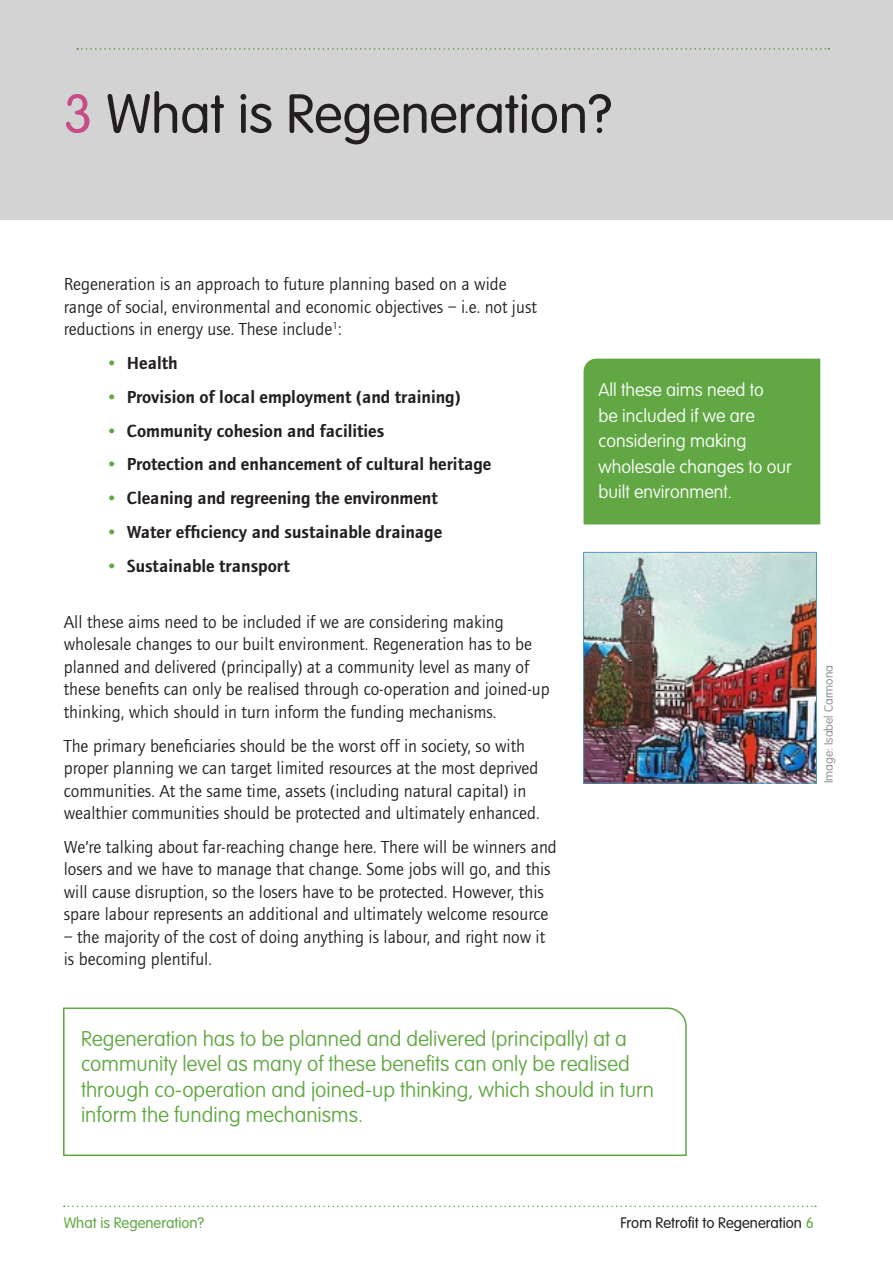
<style>
.page{position:relative;width:893px;height:1263px;background:#fff}
.page>*{position:absolute;margin:0;border:0;box-sizing:border-box;transform-origin:0 0}
.Chapter_Head{font:300 54px "VAG Rounded";color:#231f20}
.VAG_boxed_out{font:100 21px/25.5px "VAG Rounded";color:#61a844}
.Body_Copy_12pt{font:18px/22.5px "Foundry Journal";color:#231f20}
._12_with_half_line{font:600 18px "Foundry Journal";color:#231f20}
.VAG_boxed_out-2{font:100 18px/25.5px "VAG Rounded";color:#fff}
.t1{font:300 15px "VAG Rounded";color:#231f20}
.t2{font:300 15px "VAG Rounded";color:#61a844}
.Picture_Caption{font:300 12px "VAG Rounded";color:#939598}
.s1{color:#ef59a1}
.s2{color:#61a844}
</style>
<div class="page">
<svg style="left:64px;top:1205px;width:752px;height:2px"></svg>
<div style="left:584px;top:359px;width:236px;height:165px;background:#61a844"></div>
<div style="left:0;top:0;width:893px;height:220px;background:#d3d3d3"></div>
<img style="left:585px;top:554px;width:230px;height:227px">
<div style="left:583px;top:552px;width:234px;height:231px;border:1px solid #5698c1"></div>
<svg style="left:63px;top:1007px;width:624px;height:149px"></svg>
<p class="Chapter_Head" style="left:64px;top:83px;width:550px"><span class="s1">3</span> What is Regeneration?</p>
<p class="Body_Copy_12pt" style="left:64px;top:273px;width:475px">Regeneration is an approach to future planning based on a wide range of social, environmental and economic objectives – i.e. not just reductions in energy use. These include<sup>1</sup>:</p>
<p class="_12_with_half_line" style="left:106px;top:353px;width:73px"><span class="s2">•</span> Health</p>
<p class="_12_with_half_line" style="left:106px;top:386px;width:357px"><span class="s2">•</span> Provision of local employment (and training)</p>
<p class="_12_with_half_line" style="left:106px;top:420px;width:280px"><span class="s2">•</span> Community cohesion and facilities</p>
<p class="_12_with_half_line" style="left:106px;top:454px;width:387px"><span class="s2">•</span> Protection and enhancement of cultural heritage</p>
<p class="_12_with_half_line" style="left:106px;top:488px;width:334px"><span class="s2">•</span> Cleaning and regreening the environment</p>
<p class="_12_with_half_line" style="left:106px;top:521px;width:338px"><span class="s2">•</span> Water efficiency and sustainable drainage</p>
<p class="_12_with_half_line" style="left:106px;top:555px;width:186px"><span class="s2">•</span> Sustainable transport</p>
<p class="Body_Copy_12pt" style="left:64px;top:611px;width:487px">All these aims need to be included if we are considering making wholesale changes to our built environment. Regeneration has to be planned and delivered (principally) at a community level as many of these benefits can only be realised through co-operation and joined-up thinking, which should in turn inform the funding mechanisms.</p>
<p class="Body_Copy_12pt" style="left:64px;top:735px;width:477px">The primary beneficiaries should be the worst off in society, so with proper planning we can target limited resources at the most deprived communities. At the same time, assets (including natural capital) in wealthier communities should be protected and ultimately enhanced.</p>
<p class="Body_Copy_12pt" style="left:64px;top:836px;width:495px">We’re talking about far-reaching change here. There will be winners and losers and we have to manage that change. Some jobs will go, and this will cause disruption, so the losers have to be protected. However, this spare labour represents an additional and ultimately welcome resource</p>
<p class="Body_Copy_12pt" style="left:64px;top:926px;width:483px">– the majority of the cost of doing anything is labour, and right now it is becoming plentiful.</p>
<p class="VAG_boxed_out-2" style="left:599px;top:378px;width:195px">All these aims need to<br>be included if we are considering making wholesale changes to our built environment.</p>
<p class="VAG_boxed_out" style="left:81px;top:1026px;width:575px">Regeneration has to be planned and delivered (principally) at a community level as many of these benefits can only be realised through co-operation and joined-up thinking, which should in turn inform the funding mechanisms.</p>
<p class="Picture_Caption" style="left:822px;top:783px;width:120px;rotate:-90deg">Image: Isabel Carmona</p>
<p class="t2" style="left:64px;top:1214px;width:142px">What is Regeneration?</p>
<p class="t1" style="left:620px;top:1214px;width:195px">From Retrofit to Regeneration <span class="s2">6</span></p>
</div>
